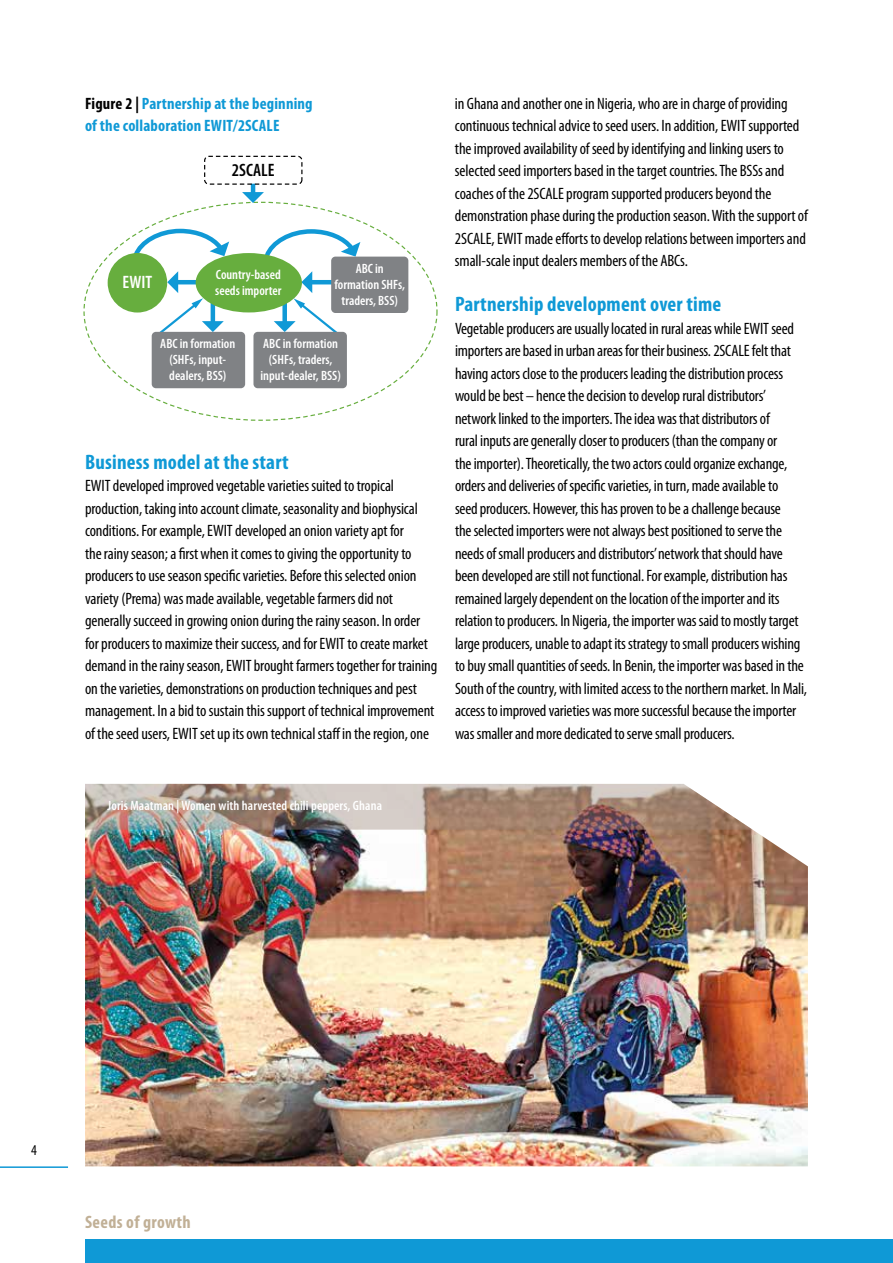
<style>
.page{position:relative;width:893px;height:1263px;background:#fff}
.page>*{position:absolute;margin:0;border:0;box-sizing:border-box;transform-origin:0 0}
.t1{font:700 condensed 21px "Myriad Pro";letter-spacing:.01em;color:#0f99d6}
.t2{font:700 condensed 18px "Myriad Pro";letter-spacing:.02em;color:#c1b096}
.t3{font:600 condensed 18px "Myriad Pro";color:#000}
.t4{font:600 condensed 18px "Myriad Pro";color:#fff}
.t5{font:condensed 16.5px/22.5px "Myriad Pro";letter-spacing:-.01em;color:#000}
.t6{font:700 condensed 16.5px/22.5px "Myriad Pro";letter-spacing:.01em;color:#0f99d6}
.t7{font:condensed 15px "Myriad Pro";color:#000}
.t8{font:600 condensed 13.5px/16.2px "Myriad Pro";color:#fff;text-align:center}
.s1{color:#000}
</style>
<div class="page">
<hr style="left:0;top:1166px;width:68px;height:2px;background:#0f99d6">
<div style="left:85px;top:1240px;width:808px;height:23px;background:#0f99d6"></div>
<svg style="left:130px;top:226px;width:99px;height:35px"></svg>
<svg style="left:265px;top:229px;width:95px;height:32px"></svg>
<hr style="left:251px;top:184px;width:4px;height:10px;background:#1099d6">
<svg style="left:242px;top:192px;width:22px;height:11px"></svg>
<div style="left:204px;top:156px;width:98px;height:29px;border:1px dashed #000;border-radius:4px"></div>
<div style="left:196px;top:253px;width:106px;height:59px;background:#67ae3e;border-radius:50%"></div>
<svg style="left:274px;top:271px;width:66px;height:61px"></svg>
<svg style="left:156px;top:271px;width:68px;height:61px"></svg>
<div style="left:108px;top:253px;width:59px;height:59px;background:#67ae3e;border-radius:50%"></div>
<div style="left:253px;top:332px;width:94px;height:56px;background:#808285;border-radius:4px"></div>
<div style="left:331px;top:257px;width:77px;height:56px;background:#808285;border-radius:4px"></div>
<div style="left:152px;top:332px;width:93px;height:56px;background:#808285;border-radius:4px"></div>
<img style="left:85px;top:830px;width:723px;height:336px">
<img style="left:85px;top:784px;width:668px;height:46px">
<p class="t6" style="left:85px;top:92px;width:229px"><span class="s1">Figure 2 |</span> Partnership at the beginning of the collaboration EWIT/2SCALE</p>
<p class="t3" style="left:232px;top:158px;width:44px">2SCALE</p>
<p class="t4" style="left:123px;top:271px;width:31px">EWIT</p>
<p class="t8" style="left:215px;top:266px;width:68px;text-align:left">Country-based seeds importer</p>
<p class="t8" style="left:334px;top:260px;width:72px">ABC in formation SHFs, traders, BSS)</p>
<p class="t8" style="left:160px;top:335px;width:76px">ABC in formation (SHFs, input&shy;dealers, BSS)</p>
<p class="t8" style="left:261px;top:335px;width:82px">ABC in formation (SHFs, traders, input-dealer, BSS)</p>
<p class="t1" style="left:85px;top:449px;width:205px">Business model at the start</p>
<p class="t5" style="left:85px;top:474px;width:354px">EWIT developed improved vegetable varieties suited to tropical production, taking into account climate, seasonality and biophysical conditions. For example, EWIT developed an onion variety apt for<br>the rainy season; a first when it comes to giving the opportunity to producers to use season specific varieties. Before this selected onion variety (Prema) was made available, vegetable farmers did not generally succeed in growing onion during the rainy season. In order for producers to maximize their success, and for EWIT to create market demand in the rainy season, EWIT brought farmers together for training on the varieties, demonstrations on production techniques and pest management. In a bid to sustain this support of technical improvement of the seed users, EWIT set up its own technical staff in the region, one</p>
<p class="t5" style="left:455px;top:92px;width:354px">in Ghana and another one in Nigeria, who are in charge of providing continuous technical advice to seed users. In addition, EWIT supported the improved availability of seed by identifying and linking users to selected seed importers based in the target countries. The BSSs and coaches of the 2SCALE program supported producers beyond the demonstration phase during the production season. With the support of 2SCALE, EWIT made efforts to develop relations between importers and small-scale input dealers members of the ABCs.</p>
<p class="t1" style="left:455px;top:291px;width:268px">Partnership development over time</p>
<p class="t5" style="left:455px;top:317px;width:354px">Vegetable producers are usually located in rural areas while EWIT seed importers are based in urban areas for their business. 2SCALE felt that having actors close to the producers leading the distribution process would be best – hence the decision to develop rural distributors’ network linked to the importers. The idea was that distributors of<br>rural inputs are generally closer to producers (than the company or<br>the importer). Theoretically, the two actors could organize exchange, orders and deliveries of specific varieties, in turn, made available to<br>seed producers. However, this has proven to be a challenge because<br>the selected importers were not always best positioned to serve the needs of small producers and distributors’ network that should have been developed are still not functional. For example, distribution has remained largely dependent on the location of the importer and its relation to producers. In Nigeria, the importer was said to mostly target large producers, unable to adapt its strategy to small producers wishing to buy small quantities of seeds. In Benin, the importer was based in the South of the country, with limited access to the northern market. In Mali, access to improved varieties was more successful because the importer was smaller and more dedicated to serve small producers.</p>
<p class="t8" style="left:108px;top:797px;width:276px">Joris Maatman | Women with harvested chili peppers, Ghana</p>
<p class="t7" style="left:31px;top:1141px;width:7px">4</p>
<p class="t2" style="left:85px;top:1210px;width:107px">Seeds of growth</p>
</div>
